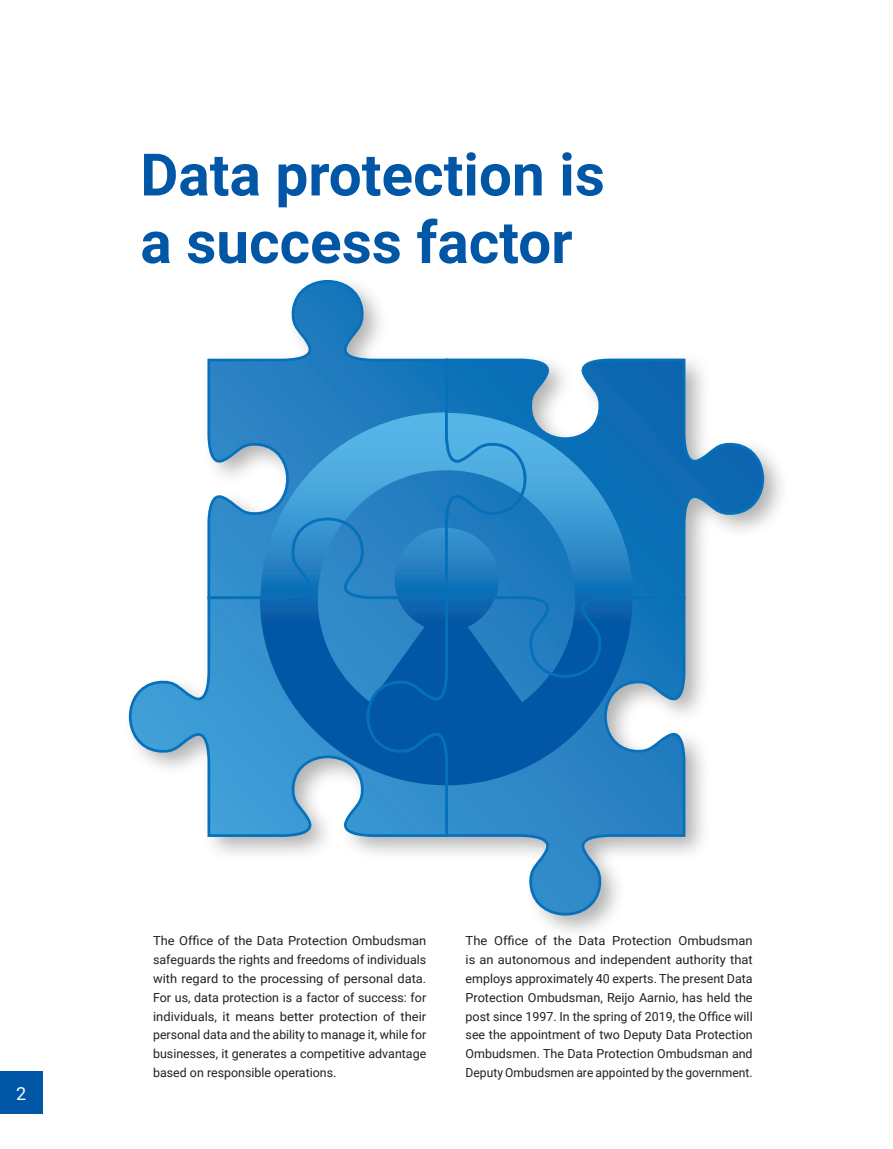
<style>
.page{position:relative;width:893px;height:1149px;background:#fff}
.page>*{position:absolute;margin:0;border:0;box-sizing:border-box;transform-origin:0 0}
.OTSIKKO_A{font:700 58.5px/67.5px "Roboto";color:#0157a5}
.t1{font:18px "Roboto";color:#fff}
.LEIPIS_A{font:12.45px/18.8px "Roboto";color:#231f20;text-align:justify;scale:1.04 1}
</style>
<div class="page">
<div style="left:0;top:1070px;width:43px;height:43px;background:#0157a5"></div>
<hr style="left:892px;top:0;width:1px;height:1148px;background:#0157a5">
<svg style="left:211px;top:679px;width:492px;height:175px"></svg>
<svg style="left:207px;top:279px;width:237px;height:237px"></svg>
<svg style="left:444px;top:358px;width:321px;height:321px"></svg>
<svg style="left:365px;top:595px;width:322px;height:321px"></svg>
<svg style="left:128px;top:516px;width:321px;height:322px"></svg>
<p class="OTSIKKO_A" style="left:140px;top:139px;width:466px">Data protection is a success factor</p>
<h2 class="t1" style="left:16px;top:1080px;width:12px">2</h2>
<p class="LEIPIS_A" style="left:153px;top:930px;width:264px">The Office of the Data Protection Ombudsman safeguards the rights and freedoms of individuals with regard to the processing of personal data.<br>For us, data protection is a factor of success: for individuals, it means better protection of their personal data and the ability to manage it, while for businesses, it generates a competitive advantage based on responsible operations.</p>
<p class="LEIPIS_A" style="left:466px;top:930px;width:278px">The Office of the Data Protection Ombudsman is an autonomous and independent authority that employs approximately 40 experts. The present Data Protection Ombudsman, Reijo Aarnio, has held the post since 1997. In the spring of 2019, the Office will see the appointment of two Deputy Data Protection Ombudsmen. The Data Protection Ombudsman and Deputy Ombudsmen are appointed by the government.</p>
</div>
